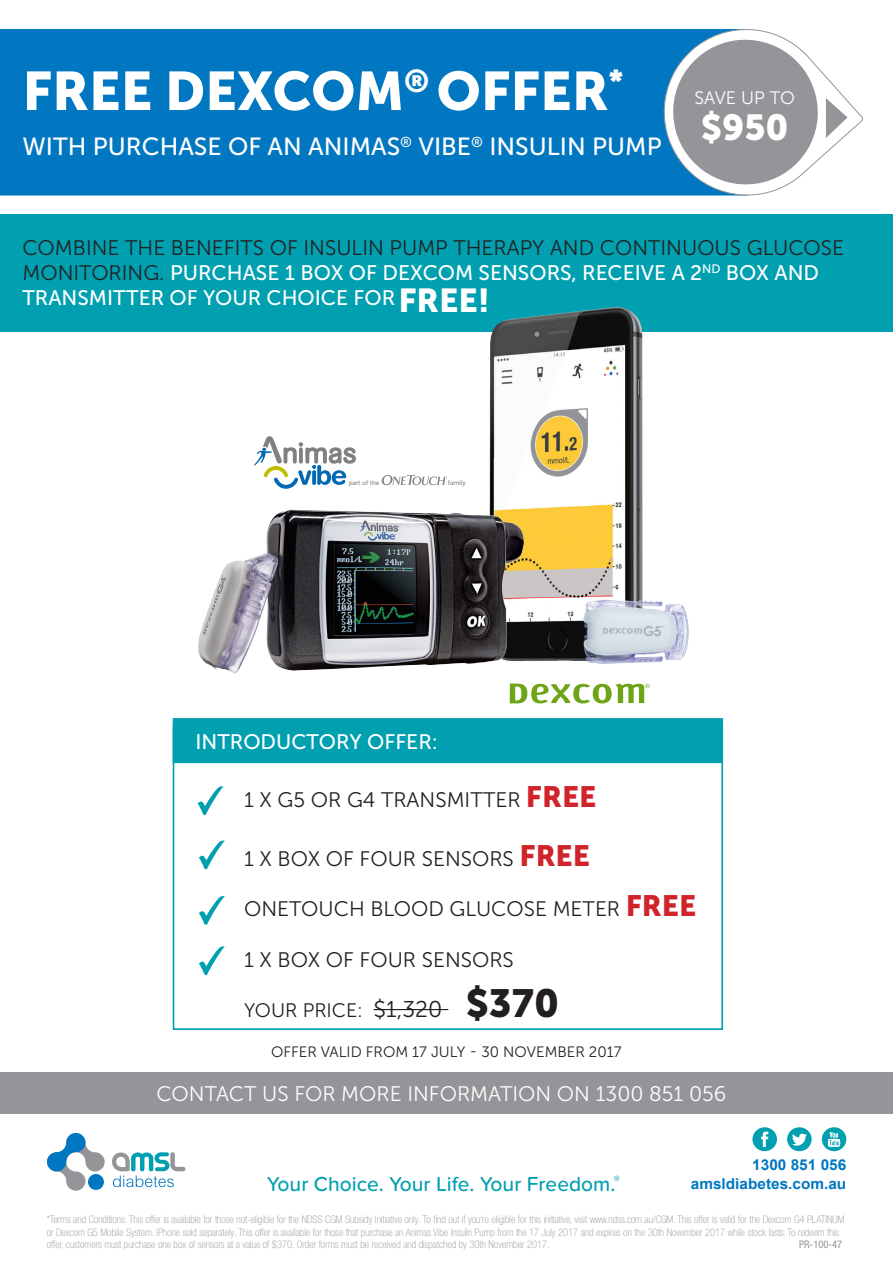
<style>
.page{position:relative;width:893px;height:1263px;background:#fff}
.page>*{position:absolute;margin:0;border:0;box-sizing:border-box;transform-origin:0 0}
.t1{font:54px "Museo Sans 900";color:#fff}
.t2{font:36px "Museo Sans 900";color:#fff}
.t3{font:33px "Museo Sans 900";color:#fff}
.t4{font:24.75px "Museo Sans 500";color:#fff}
.t5{font:21px/25.2px "Museo Sans 300";color:#231f20}
.t6{font:21px "Museo Sans 300";color:#231f20}
.t7{font:21px "Museo Sans 300";color:#fff}
.t8{font:500 21px "Proxima Nova Soft";color:#00a0b0}
.t9{font:21px "Museo Sans 500";color:#fff}
.t10{font:19.5px "Museo Sans 300";color:#231f20}
.t11{font:18px "Museo Sans 300";color:#fff}
.t12{font:15px "Museo Sans 300";color:#231f20}
.t13{font:700 15px "Arial";color:#0077c0}
.t14{font:100 condensed 10.5px/12.6px "Helvetica Neue LT Pro";color:#939598}
.t15{font:condensed 10.5px "Helvetica Neue LT Pro";color:#939598}
.t16{font:6.45px "Museo Sans 500";letter-spacing:-.01em;color:#888787}
.s1{font-family:"Museo Sans 500";color:#fff}
.s2{font-family:"Museo Sans 900";font-size:29.25px;color:#d1232a}
.s3{font-size:22.8px}
.s4{font-family:"Museo Sans 900";font-size:39px}
</style>
<div class="page">
<svg style="left:752px;top:1127px;width:25px;height:24px"></svg>
<div style="left:787px;top:1127px;width:25px;height:24px;background:#00a0b0;border-radius:50%"></div>
<svg style="left:792px;top:1133px;width:15px;height:12px"></svg>
<svg style="left:822px;top:1127px;width:24px;height:24px"></svg>
<svg style="left:47px;top:1133px;width:58px;height:58px"></svg>
<div style="left:88px;top:1174px;width:16px;height:16px;background:#0077c0;border-radius:50%"></div>
<svg style="left:112px;top:1152px;width:73px;height:35px"></svg>
<div style="left:173px;top:718px;width:550px;height:45px;background:#00a0b0;border:2px solid #00a0b0"></div>
<svg style="left:199px;top:946px;width:26px;height:30px"></svg>
<svg style="left:198px;top:786px;width:26px;height:30px"></svg>
<svg style="left:199px;top:840px;width:26px;height:30px"></svg>
<svg style="left:199px;top:896px;width:26px;height:29px"></svg>
<div style="left:173px;top:726px;width:550px;height:304px;border:2px solid #00a0b0"></div>
<div style="left:0;top:29px;width:655px;height:166px;background:#0077c0"></div>
<svg style="left:655px;top:29px;width:208px;height:167px"></svg>
<div style="left:0;top:1072px;width:893px;height:41px;background:#939598"></div>
<div style="left:0;top:214px;width:893px;height:118px;background:#00a0b0"></div>
<svg style="left:510px;top:683px;width:140px;height:20px"></svg>
<svg style="left:254px;top:436px;width:102px;height:53px"></svg>
<svg style="left:382px;top:475px;width:65px;height:10px"></svg>
<img style="left:489px;top:306px;width:154px;height:355px">
<img style="left:577px;top:593px;width:112px;height:71px">
<img style="left:198px;top:500px;width:336px;height:174px">
<hr style="left:373px;top:1009px;width:75px;height:1px;background:#231f20">
<p class="t1" style="left:22px;top:60px;width:602px">FREE DEXCOM<sup>®</sup> OFFER<sup>*</sup></p>
<p class="t4" style="left:22px;top:133px;width:641px">WITH PURCHASE OF AN ANIMAS<sup>®</sup> VIBE<sup>®</sup> INSULIN PUMP</p>
<p class="t11" style="left:695px;top:88px;width:102px">SAVE UP TO</p>
<p class="t2" style="left:701px;top:107px;width:89px">$950</p>
<p class="t5" style="left:22px;top:235px;width:823px">COMBINE THE BENEFITS OF INSULIN PUMP THERAPY AND CONTINUOUS GLUCOSE<br>MONITORING. <span class="s1">PURCHASE 1 BOX OF DEXCOM SENSORS, RECEIVE A 2</span><sup>ND</sup> <span class="s1">BOX AND<br>TRANSMITTER OF YOUR CHOICE FOR</span></p>
<p class="t3" style="left:398px;top:282px;width:93px">FREE!</p>
<p class="t16" style="left:349px;top:479px;width:32px">part of the</p>
<p class="t16" style="left:448px;top:479px;width:19px">family</p>
<p class="t9" style="left:195px;top:730px;width:244px">INTRODUCTORY OFFER:</p>
<p class="t6" style="left:244px;top:789px;width:354px">1 X G5 OR G4 TRANSMITTER <span class="s2">FREE</span></p>
<p class="t6" style="left:244px;top:847px;width:348px">1 X BOX OF FOUR SENSORS <span class="s2">FREE</span></p>
<p class="t6" style="left:244px;top:898px;width:454px">ONETOUCH BLOOD GLUCOSE METER <span class="s2">FREE</span></p>
<p class="t6" style="left:244px;top:948px;width:271px">1 X BOX OF FOUR SENSORS</p>
<p class="t10" style="left:244px;top:1000px;width:316px">YOUR PRICE: <span class="s3">$1,320</span> <span class="s4">$370</span></p>
<p class="t12" style="left:271px;top:1043px;width:352px">OFFER VALID FROM 17 JULY - 30 NOVEMBER 2017</p>
<p class="t7" style="left:156px;top:1082px;width:571px">CONTACT US FOR MORE INFORMATION ON 1300 851 056</p>
<p class="t13" style="left:752px;top:1154px;width:95px">1300 851 056</p>
<p class="t13" style="left:691px;top:1173px;width:157px">amsldiabetes.com.au</p>
<p class="t14" style="left:47px;top:1213px;width:799px">*Terms and Conditions: This offer is available for those not-eligible for the NDSS CGM Subsidy Initiative only. To find out if you’re eligible for this initiative, visit www.ndss.com.au/CGM. This offer is valid for the Dexcom G4 PLATINUM or Dexcom G5 Mobile System. iPhone sold separately. This offer is available for those that purchase an Animas Vibe Insulin Pump from the 17 July 2017 and expires on the 30th November 2017 while stock lasts. To redeem this offer, customers must purchase one box of sensors at a value of $370. Order forms must be received and dispatched by 30th November 2017.</p>
<p class="t8" style="left:267px;top:1172px;width:354px">Your Choice. Your Life. Your Freedom.<sup>®</sup></p>
<p class="t15" style="left:799px;top:1238px;width:45px">PR-100-47</p>
</div>
